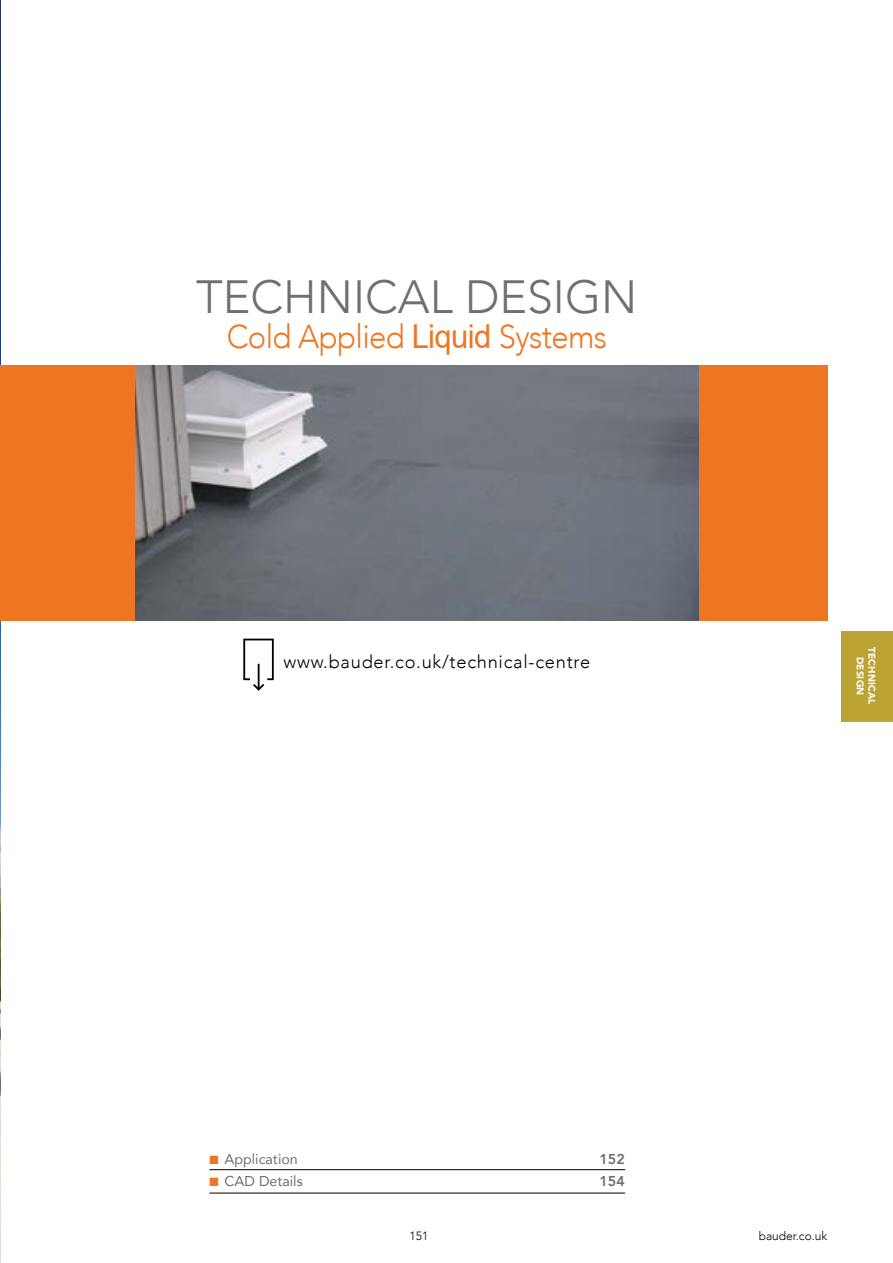
<style>
.page{position:relative;width:893px;height:1263px;background:#fff}
.page>*{position:absolute;margin:0;border:0;box-sizing:border-box;transform-origin:0 0}
.t1{font:300 46.5px "Avenir";color:#706f6f}
.t2{font:300 33px "Avenir";letter-spacing:-.02em;color:#ee7622;scale:.94 1}
.t3{font:300 18.3px "Avenir";letter-spacing:.04em;color:#000}
.t4{font:14.25px "Avenir";color:#706f6f}
.t5{font:800 14.25px "Avenir";color:#706f6f}
.t6{font:300 12px "Avenir";color:#000}
.t7{font:900 9.75px/11.7px "Avenir";letter-spacing:.02em;color:#fff;text-align:center}
.s1{font-family:"Arial";font-weight:400}
.s2{color:#ee7622}
</style>
<div class="page">
<img style="left:0;top:0;width:1px;height:1263px">
<img style="left:135px;top:365px;width:564px;height:255px">
<hr style="left:0;top:365px;width:1px;height:256px;background:#ee7622">
<hr style="left:209px;top:1169px;width:416px;height:1px;background:#000">
<hr style="left:209px;top:1193px;width:416px;height:1px;background:#000">
<div style="left:0;top:365px;width:135px;height:255px;background:#ee7622"></div>
<div style="left:699px;top:365px;width:128px;height:255px;background:#ee7622"></div>
<svg style="left:243px;top:638px;width:31px;height:53px"></svg>
<div style="left:842px;top:631px;width:51px;height:90px;background:#bca334"></div>
<h1 class="t1" style="left:196px;top:269px;width:443px">TECHNICAL DESIGN</h1>
<h2 class="t2" style="left:227px;top:317px;width:406px">Cold Applied <span class="s1">Liquid</span> Systems</h2>
<p class="t3" style="left:283px;top:651px;width:308px">www.bauder.co.uk/technical-centre</p>
<p class="t7" style="left:878px;top:647px;width:59px;rotate:90deg">TECHNICAL<br>DESIGN</p>
<p class="t4" style="left:209px;top:1147px;width:90px"><span class="s2">■</span> Application</p>
<p class="t5" style="left:599px;top:1148px;width:27px">152</p>
<p class="t4" style="left:209px;top:1170px;width:95px"><span class="s2">■</span> CAD Details</p>
<p class="t5" style="left:599px;top:1170px;width:27px">154</p>
<p class="t6" style="left:410px;top:1229px;width:20px">151</p>
<p class="t6" style="left:759px;top:1229px;width:70px">bauder.co.uk</p>
</div>
